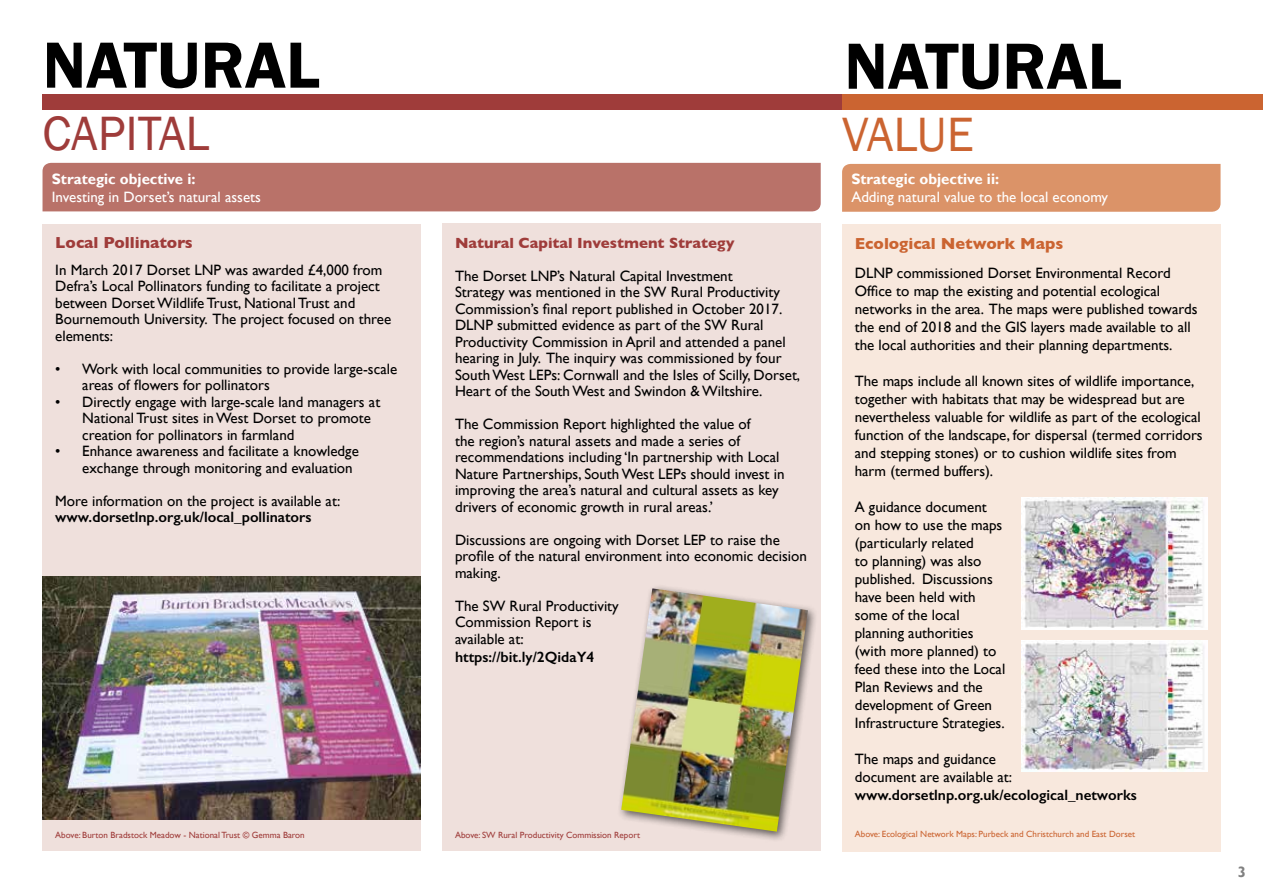
<style>
.page{position:relative;width:1263px;height:893px;background:#fff}
.page>*{position:absolute;margin:0;border:0;box-sizing:border-box;transform-origin:0 0}
.t1{font:600 67.5px "Franklin Gothic";color:#000}
.t2{font:49.5px "Franklin Gothic";color:#9f3c3a}
.t3{font:49.5px "Franklin Gothic";letter-spacing:-.01em;color:#cb6431}
.t4{font:700 16.35px "Gill Sans";color:#cb6431}
.t5{font:700 16.35px "Gill Sans";color:#9f3c3a}
.t6{font:15px/16.5px "Gill Sans";color:#000}
.t7{font:600 15px "Gill Sans";color:#000}
.t8{font:15px "Gill Sans";color:#fff}
.t9{font:700 15px "Gill Sans";color:#fff}
.t10{font:700 15px "Gill Sans";color:#9f3c3a}
.t11{font:700 15px "Gill Sans";color:#000}
.t12{font:9px "Gill Sans";color:#9f3c3a}
.t13{font:9px "Gill Sans";color:#cb6431}
</style>
<div class="page">
<div style="left:43px;top:224px;width:378px;height:626px;background:#efe0dc"></div>
<div style="left:442px;top:224px;width:379px;height:627px;background:#efe0dc"></div>
<div style="left:43px;top:94px;width:799px;height:15px;background:#9f3c3a"></div>
<div style="left:43px;top:163px;width:778px;height:48px;background:#b97269"></div>
<div style="left:842px;top:224px;width:378px;height:627px;background:#f8e8dd"></div>
<div style="left:842px;top:94px;width:421px;height:15px;background:#cb6431"></div>
<div style="left:842px;top:164px;width:378px;height:48px;background:#db9368"></div>
<div style="left:616px;top:584px;width:202px;height:258px;background:#000;opacity:.6"></div>
<img style="left:621px;top:588px;width:187px;height:244px">
<img style="left:43px;top:576px;width:378px;height:244px">
<img style="left:1022px;top:640px;width:186px;height:132px">
<img style="left:1022px;top:498px;width:186px;height:131px">
<h1 class="t1" style="left:43px;top:24px;width:279px">NATURAL</h1>
<h2 class="t2" style="left:43px;top:103px;width:169px">CAPITAL</h2>
<p class="t9" style="left:52px;top:170px;width:145px">Strategic objective i:</p>
<p class="t8" style="left:52px;top:188px;width:211px">Investing in Dorset’s natural assets</p>
<p class="t5" style="left:55px;top:229px;width:139px">Local Pollinators</p>
<p class="t6" style="left:55px;top:261px;width:337px">In March 2017 Dorset LNP was awarded £4,000 from Defra’s Local Pollinators funding to facilitate a project between Dorset Wildlife Trust, National Trust and Bournemouth University. The project focused on three elements:</p>
<p class="t6" style="left:82px;top:360px;width:316px;text-indent:-27px">• Work with local communities to provide large-scale areas of flowers for pollinators</p>
<p class="t6" style="left:82px;top:393px;width:300px;text-indent:-27px">• Directly engage with large-scale land managers at<br>National Trust sites in West Dorset to promote creation for pollinators in farmland</p>
<p class="t6" style="left:82px;top:443px;width:278px;text-indent:-27px">• Enhance awareness and facilitate a knowledge exchange through monitoring and evaluation</p>
<p class="t6" style="left:55px;top:492px;width:286px">More information on the project is available at:</p>
<p class="t7" style="left:55px;top:508px;width:258px">www.dorsetlnp.org.uk/local_pollinators</p>
<p class="t12" style="left:55px;top:829px;width:251px">Above: Burton Bradstock Meadow - National Trust © Gemma Baron</p>
<p class="t10" style="left:455px;top:231px;width:281px">Natural Capital Investment Strategy</p>
<p class="t6" style="left:455px;top:267px;width:347px">The Dorset LNP’s Natural Capital Investment<br>Strategy was mentioned in the SW Rural Productivity Commission’s final report published in October 2017.<br>DLNP submitted evidence as part of the SW Rural Productivity Commission in April and attended a panel hearing in July. The inquiry was commissioned by four South West LEPs: Cornwall and the Isles of Scilly, Dorset, Heart of the South West and Swindon &amp; Wiltshire.</p>
<p class="t6" style="left:455px;top:416px;width:331px">The Commission Report highlighted the value of<br>the region’s natural assets and made a series of recommendations including ‘In partnership with Local Nature Partnerships, South West LEPs should invest in improving the area’s natural and cultural assets as key drivers of economic growth in rural areas.’</p>
<p class="t6" style="left:455px;top:531px;width:353px">Discussions are ongoing with Dorset LEP to raise the profile of the natural environment into economic decision making.</p>
<p class="t6" style="left:455px;top:597px;width:165px">The SW Rural Productivity<br>Commission Report is available at:</p>
<p class="t7" style="left:455px;top:648px;width:141px">https://bit.ly/2QidaY4</p>
<p class="t12" style="left:455px;top:829px;width:187px">Above: SW Rural Productivity Commission Report</p>
<h1 class="t1" style="left:844px;top:25px;width:279px">NATURAL</h1>
<h2 class="t3" style="left:842px;top:104px;width:133px">VALUE</h2>
<p class="t9" style="left:851px;top:170px;width:149px">Strategic objective ii:</p>
<p class="t8" style="left:851px;top:188px;width:258px">Adding natural value to the local economy</p>
<p class="t4" style="left:855px;top:230px;width:210px">Ecological Network Maps</p>
<p class="t6" style="left:855px;top:263px;width:344px;line-height:18px">DLNP commissioned Dorset Environmental Record Office to map the existing and potential ecological networks in the area. The maps were published towards the end of 2018 and the GIS layers made available to all the local authorities and their planning departments.</p>
<p class="t6" style="left:855px;top:371px;width:349px;line-height:18px">The maps include all known sites of wildlife importance, together with habitats that may be widespread but are nevertheless valuable for wildlife as part of the ecological function of the landscape, for dispersal (termed corridors and stepping stones) or to cushion wildlife sites from harm (termed buffers).</p>
<p class="t6" style="left:855px;top:497px;width:152px;line-height:18px">A guidance document on how to use the maps (particularly related<br>to planning) was also published. Discussions have been held with some of the local planning authorities (with more planned) to feed these into the Local<br>Plan Reviews and the development of Green<br>Infrastructure Strategies.</p>
<p class="t6" style="left:855px;top:749px;width:159px;line-height:18px">The maps and guidance document are available at:</p>
<p class="t7" style="left:855px;top:785px;width:284px">www.dorsetlnp.org.uk/ecological_networks</p>
<p class="t13" style="left:855px;top:829px;width:282px">Above: Ecological Network Maps: Purbeck and Christchurch and East Dorset</p>
<p class="t11" style="left:1237px;top:863px;width:10px">3</p>
</div>
